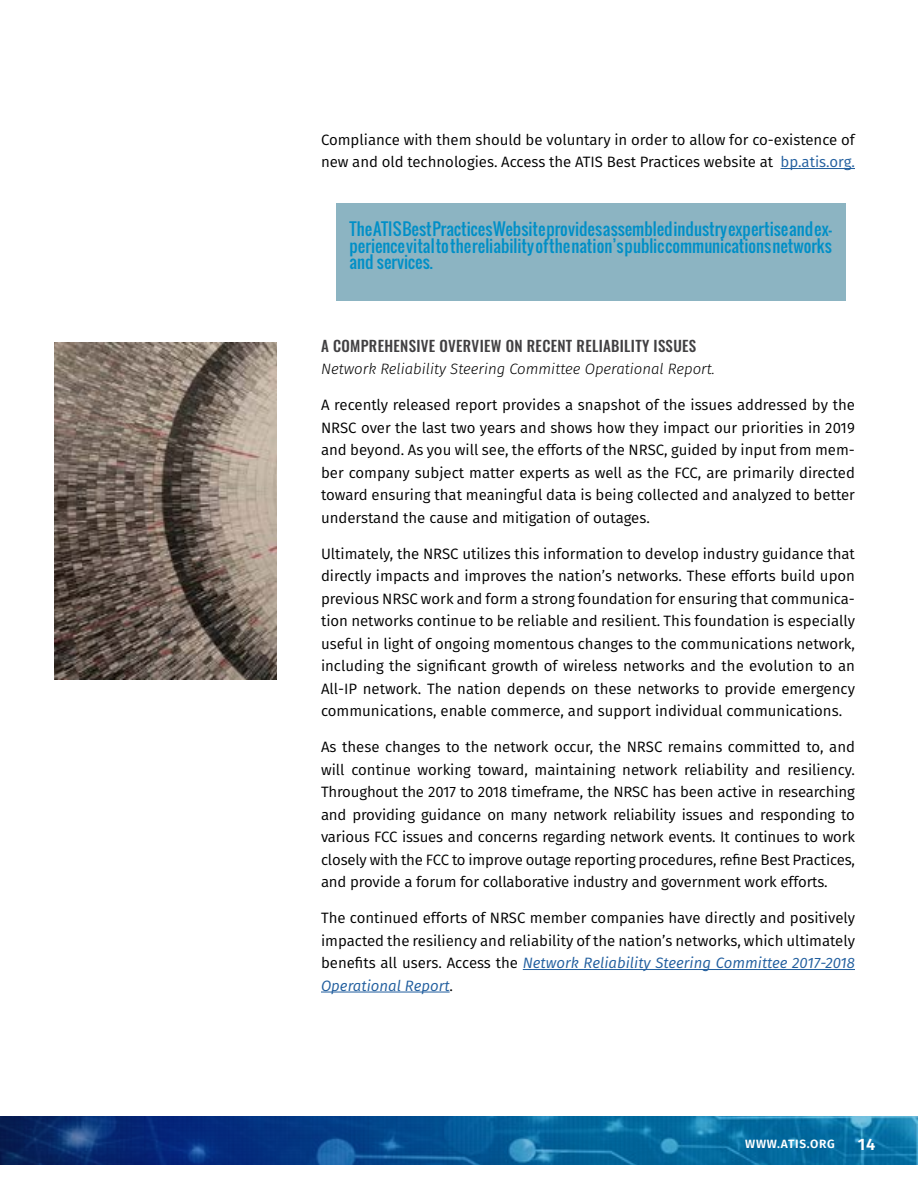
<style>
.page{position:relative;width:918px;height:1188px;background:#fff}
.page>*{position:absolute;margin:0;border:0;box-sizing:border-box;transform-origin:0 0}
.t1{font:16.5px/16.5px "Oswald";color:#008fc7;text-align:justify}
.t2{font:600 16.5px "Fira Sans";color:#fff}
.t3{font:15px/22.5px "Fira Sans";color:#000;text-align:justify}
.t4{font:italic 300 15px "Fira Sans";color:#000}
.t5{font:500 15px "Oswald";letter-spacing:.02em;color:#414042}
.t6{font:600 12px "Fira Sans";letter-spacing:.06em;color:#fff}
.s1{color:#215e9e}
.s2{font-style:italic;color:#215e9e}
</style>
<div class="page">
<svg style="left:0;top:1117px;width:918px;height:47px;background:#095391"></svg>
<hr style="left:781px;top:168px;width:74px;height:1px;background:#215e9e">
<hr style="left:523px;top:969px;width:332px;height:1px;background:#215e9e">
<hr style="left:321px;top:992px;width:129px;height:1px;background:#215e9e">
<div style="left:336px;top:203px;width:509px;height:98px;background:#8cb4c2"></div>
<img style="left:54px;top:342px;width:223px;height:338px">
<p class="t3" style="left:321px;top:128px;width:535px">Compliance with them should be voluntary in order to allow for co-existence of new and old technologies. Access the ATIS Best Practices website at <span class="s1">bp.atis.org.</span></p>
<p class="t1" style="left:350px;top:221px;width:484px">The ATIS Best Practices Website provides assembled industry expertise and ex&shy;perience vital to the reliability of the nation’s public communications networks and services.</p>
<p class="t5" style="left:321px;top:338px;width:377px">A COMPREHENSIVE OVERVIEW ON RECENT RELIABILITY ISSUES</p>
<p class="t4" style="left:321px;top:358px;width:396px">Network Reliability Steering Committee Operational Report.</p>
<p class="t3" style="left:321px;top:393px;width:536px">A recently released report provides a snapshot of the issues addressed by the NRSC over the last two years and shows how they impact our priorities in 2019 and beyond. As you will see, the efforts of the NRSC, guided by input from mem&shy;ber company subject matter experts as well as the FCC, are primarily directed toward ensuring that meaningful data is being collected and analyzed to better understand the cause and mitigation of outages.</p>
<p class="t3" style="left:321px;top:542px;width:536px">Ultimately, the NRSC utilizes this information to develop industry guidance that directly impacts and improves the nation’s networks. These efforts build upon previous NRSC work and form a strong foundation for ensuring that communica&shy;tion networks continue to be reliable and resilient. This foundation is especially useful in light of ongoing momentous changes to the communications network, including the significant growth of wireless networks and the evolution to an All-IP network. The nation depends on these networks to provide emergency communications, enable commerce, and support individual communications.</p>
<p class="t3" style="left:321px;top:735px;width:536px">As these changes to the network occur, the NRSC remains committed to, and will continue working toward, maintaining network reliability and resiliency.<br>Throughout the 2017 to 2018 timeframe, the NRSC has been active in researching and providing guidance on many network reliability issues and responding to various FCC issues and concerns regarding network events. It continues to work closely with the FCC to improve outage reporting procedures, refine Best Practices, and provide a forum for collaborative industry and government work efforts.</p>
<p class="t3" style="left:321px;top:906px;width:536px">The continued efforts of NRSC member companies have directly and positively impacted the resiliency and reliability of the nation’s networks, which ultimately benefits all users. Access the <span class="s2">Network Reliability Steering Committee 2017-2018<br>Operational Report</span>.</p>
<p class="t6" style="left:745px;top:1134px;width:91px">WWW.ATIS.ORG</p>
<p class="t2" style="left:858px;top:1131px;width:19px">14</p>
</div>
